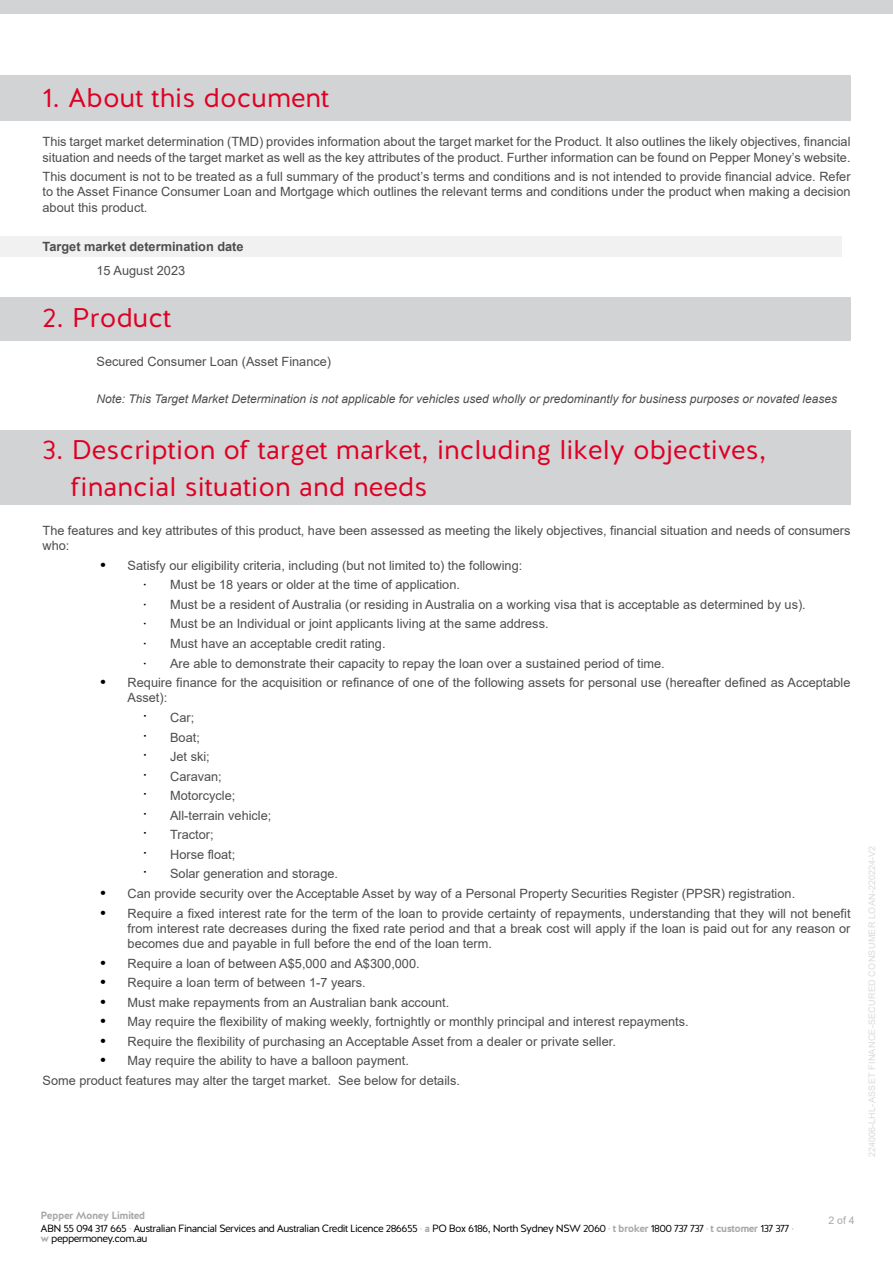
<style>
.page{position:relative;width:893px;height:1263px;background:#fff}
.page>*{position:absolute;margin:0;border:0;box-sizing:border-box;transform-origin:0 0}
.t1{font:27px/36.6px "Halis R";color:#df0024}
.t2{font:12.75px/19.5px "Arial";color:#4d4d4f}
.t3{font:700 12.75px "Arial";color:#4d4d4f}
.t4{font:italic 12px "Arial";color:#4d4d4f}
.t5{font:10.5px/12.6px "Halis R";letter-spacing:-.055em;color:#000101}
.t6{font:10.5px "Arial";color:#a7a9ac}
.t7{font:9px "Arial";letter-spacing:.035em;color:#dadadd}
.s1{font-weight:700;font-size:15px;color:#000}
.s2{font-family:"Halis R";font-size:15px;color:#000}
.s3{font-family:"Halis R";font-size:16.5px;color:#000101}
.s4{font-weight:700;color:#a7a9ac}
.s5{color:#a7a9ac}
</style>
<div class="page">
<div style="left:0;top:75px;width:850px;height:45px;background:#d1d3d4"></div>
<div style="left:0;top:297px;width:850px;height:43px;background:#d1d3d4"></div>
<div style="left:0;top:430px;width:850px;height:75px;background:#d1d3d4"></div>
<div style="left:0;top:236px;width:842px;height:20px;background:#f1f1f2"></div>
<div style="left:0;top:0;width:893px;height:14px;background:#d1d3d4"></div>
<h1 class="t1" style="left:43px;top:80px;width:288px">1. About this document</h1>
<p class="t2" style="left:43px;top:132px;width:199px">This target market determination (TMD</p>
<p class="t2" style="left:43px;top:134px;width:809px;line-height:15.3px;text-align:right">) provides information about the target market for the Product. It also outlines the likely objectives, financial<br>situation and needs of the target market as well as the key attributes of the product. Further information can be found on Pepper Money’s website.</p>
<p class="t2" style="left:43px;top:169px;width:810px;line-height:15.3px;text-align:justify">This document is not to be treated as a full summary of the product’s terms and conditions and is not intended to provide financial advice. Refer to the Asset Finance Consumer Loan and Mortgage which outlines the relevant terms and conditions under the product when making a decision about this product.</p>
<p class="t3" style="left:43px;top:237px;width:202px">Target market determination date</p>
<p class="t2" style="left:97px;top:260px;width:90px">15 August 2023</p>
<h1 class="t1" style="left:43px;top:299px;width:130px">2. Product</h1>
<p class="t2" style="left:43px;top:351px;width:32px">S</p>
<p class="t2" style="left:105px;top:351px;width:228px">ecured Consumer Loan (Asset Finance)</p>
<p class="t4" style="left:97px;top:391px;width:742px">Note: This Target Market Determination is not applicable for vehicles used wholly or predominantly for business purposes or novated leases</p>
<h1 class="t1" style="left:71px;top:432px;width:697px;text-indent:-29px">3. Description of target market, including likely objectives, financial situation and needs</h1>
<p class="t2" style="left:43px;top:523px;width:809px;line-height:15.3px">The features and key attributes of this product, have been assessed as meeting the likely objectives, financial situation and needs of consumers who:</p>
<p class="t2" style="left:143px;top:555px;width:664px;text-indent:-43px"><span class="s1">•</span> Satisfy our eligibility criteria, including (but not limited to) the following:<br><span class="s2">·</span> Must be 18 years or older at the time of application.<br><span class="s2">·</span> Must be a resident of Australia (or residing in Australia on a working visa that is acceptable as determined by us). <span class="s2">·</span> Must be an I ndividual or joint applicants living at the same address.<br><span class="s2">·</span> Must have an acceptable credit rating.<br><span class="s2">·</span> Are able to demonstrate their capacity to repay the loan over a sustained period of time.</p>
<p class="t2" style="left:128px;top:675px;width:724px;line-height:15.3px;text-indent:-27px"><span class="s1">•</span> Require finance for the acquisition or refinance of one of the following assets for personal use (hereafter defined as Acceptable<br>Asset):</p>
<p class="t2" style="left:143px;top:708px;width:196px"><span class="s3">·</span> Car;<br><span class="s3">·</span> Boat;<br><span class="s3">·</span> Jet ski;<br><span class="s3">·</span> Caravan;<br><span class="s3">·</span> Motorcycle;<br><span class="s3">·</span> All-terrain vehicle;<br><span class="s3">·</span> Tractor;<br><span class="s3">·</span> Horse float;<br><span class="s3">·</span> Solar generation and storage.</p>
<p class="t2" style="left:101px;top:884px;width:696px"><span class="s1">•</span> Can provide security over the Acceptable Asset by way of a Personal Property Securities Register (PPSR) registration.</p>
<p class="t2" style="left:128px;top:905px;width:725px;line-height:15.3px;text-align:justify;text-indent:-27px"><span class="s1">•</span> Require a fixed interest rate for the term of the loan to provide certainty of repayments, understanding that they will not benefit from interest rate decreases during the fixed rate period and that a break cost will apply if the loan is paid out for any reason or becomes due and payable in full before the end of the loan term.</p>
<p class="t2" style="left:101px;top:953px;width:321px"><span class="s1">•</span> Require a loan of between A$5,000 and A$300,000.</p>
<p class="t2" style="left:101px;top:973px;width:267px"><span class="s1">•</span> Require a loan term of between 1-7 years.</p>
<p class="t2" style="left:101px;top:992px;width:350px"><span class="s1">•</span> Must make repayments from an Australian bank account.</p>
<p class="t2" style="left:101px;top:1012px;width:589px"><span class="s1">•</span> May require the flexibility of making weekly, fortnightly or monthly principal and interest repayments.</p>
<p class="t2" style="left:101px;top:1031px;width:517px"><span class="s1">•</span> Require the flexibility of purchasing an Acceptable Asset from a dealer or private seller.</p>
<p class="t2" style="left:43px;top:1051px;width:419px;text-align:center"><span class="s1">•</span> May require the ability to have a balloon payment.<br>Some product features may alter the target market. See below for details.</p>
<p class="t7" style="left:866px;top:1157px;width:312px;rotate:-90deg">224006-LHL-Asset Finance-Secured Consumer Loan-220224-V2</p>
<p class="t5" style="left:40px;top:1209px;width:755px"><span class="s4">Pepper Money Limited<br></span>ABN 55 094 317 665 <span class="s5">·</span> Australian Financial Services and Australian Credit Licence 286655 <span class="s5">·</span> <span class="s4">a</span> PO Box 6186, North Sydney NSW 2060 <span class="s5">·</span> <span class="s4">t broker</span> 1800 737 737 <span class="s5">·</span> <span class="s4">t customer</span> 137 377 <span class="s5">·</span></p>
<p class="t5" style="left:41px;top:1232px;width:109px"><span class="s4">w</span> peppermoney.com.au</p>
<p class="t6" style="left:828px;top:1213px;width:28px">2 of 4</p>
</div>
